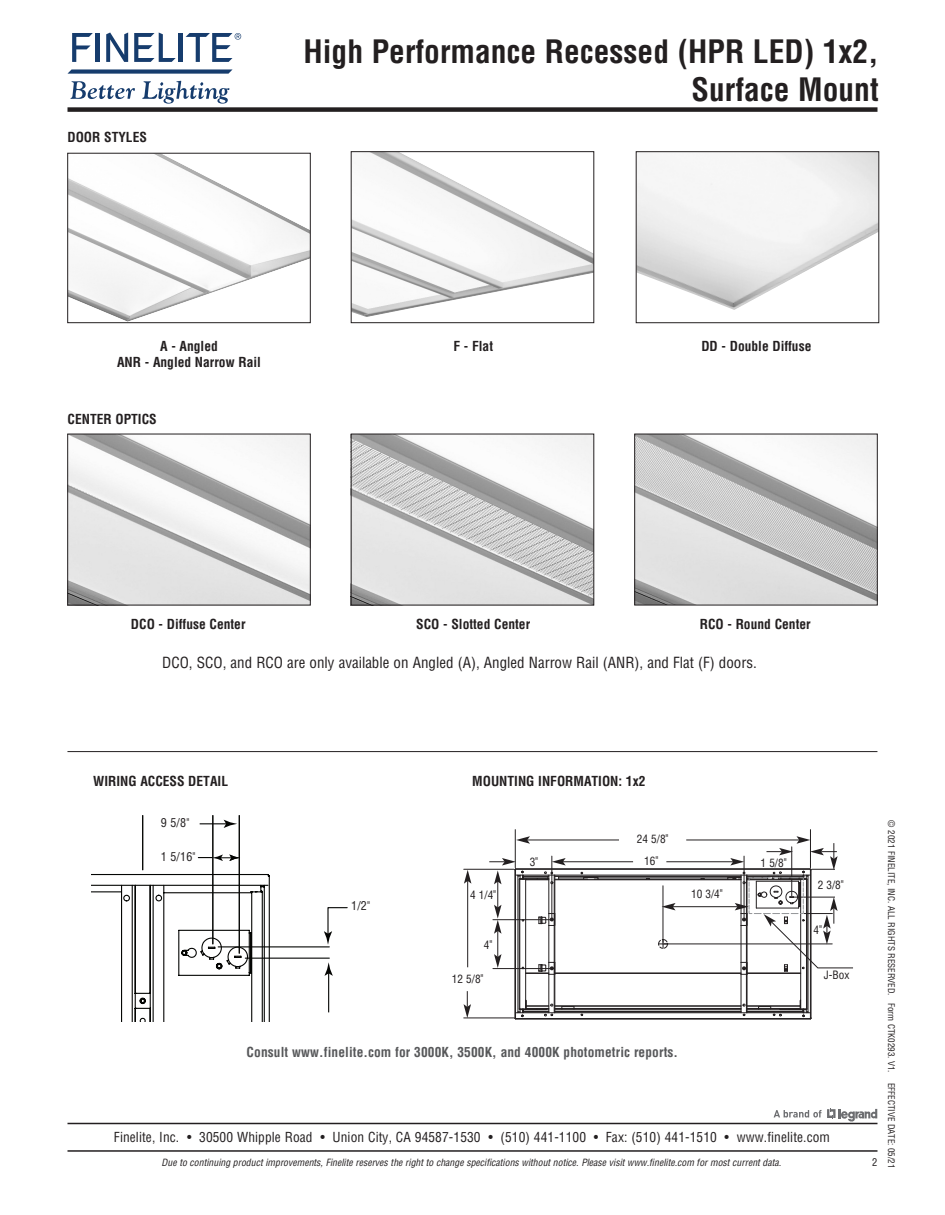
<style>
.page{position:relative;width:945px;height:1215px;background:#fff}
.page>*{position:absolute;margin:0;border:0;box-sizing:border-box;transform-origin:0 0}
.t1{font:700 condensed 31.5px/37.8px "Helvetica";color:#231f20;text-align:right}
.t2{font:condensed 15px "Helvetica";color:#231f20}
.t3{font:700 condensed 13.5px/16.2px "Helvetica";color:#231f20;text-align:center}
.t4{font:condensed 13.5px "Helvetica";letter-spacing:.01em;color:#231f20}
.t5{font:700 condensed 13.5px "Helvetica";letter-spacing:.01em;color:#57585a}
.t6{font:condensed 12px "Helvetica";color:#231f20}
.t7{font:condensed 11.25px "Helvetica";color:#231f20}
.t8{font:condensed 10.5px "Helvetica";color:#231f20}
.t9{font:italic condensed 9.75px "Helvetica";color:#231f20}
.t10{font:condensed 9px "Helvetica";color:#231f20}
.s1{font-size:12px}
</style>
<div class="page">
<svg style="left:774px;top:1108px;width:103px;height:15px"></svg>
<div style="left:68px;top:107px;width:810px;height:5px;background:#231f20"></div>
<hr style="left:68px;top:1150px;width:810px;height:2px;background:#231f20">
<hr style="left:68px;top:1123px;width:810px;height:1px;background:#231f20">
<svg style="left:72px;top:33px;width:21px;height:29px"></svg>
<div style="left:95px;top:33px;width:5px;height:29px;background:#163c6d"></div>
<svg style="left:106px;top:33px;width:22px;height:29px"></svg>
<svg style="left:134px;top:33px;width:42px;height:29px"></svg>
<hr style="left:179px;top:33px;width:4px;height:29px;background:#163c6d">
<svg style="left:186px;top:33px;width:55px;height:29px"></svg>
<svg style="left:70px;top:81px;width:65px;height:18px"></svg>
<svg style="left:142px;top:81px;width:87px;height:23px"></svg>
<svg style="left:68px;top:69px;width:165px;height:5px"></svg>
<img style="left:638px;top:153px;width:239px;height:157px">
<div style="left:636px;top:151px;width:243px;height:172px;border:1px solid #231f20"></div>
<img style="left:68px;top:436px;width:242px;height:170px">
<img style="left:351px;top:436px;width:243px;height:170px">
<img style="left:70px;top:155px;width:239px;height:166px">
<div style="left:68px;top:153px;width:243px;height:170px;border:1px solid #231f20"></div>
<img style="left:353px;top:153px;width:239px;height:164px">
<div style="left:351px;top:151px;width:243px;height:172px;border:1px solid #231f20"></div>
<img style="left:636px;top:436px;width:239px;height:167px">
<div style="left:634px;top:434px;width:243px;height:171px;border:1px solid #231f20"></div>
<svg style="left:91px;top:873px;width:179px;height:148px"></svg>
<hr style="left:91px;top:885px;width:177px;height:1px;background:#040503">
<hr style="left:142px;top:815px;width:1px;height:55px;background:#040503">
<hr style="left:239px;top:815px;width:1px;height:139px;background:#040503">
<hr style="left:212px;top:815px;width:1px;height:129px;background:#040503">
<svg style="left:200px;top:820px;width:37px;height:8px"></svg>
<hr style="left:328px;top:972px;width:1px;height:40px;background:#040503">
<svg style="left:325px;top:962px;width:8px;height:14px"></svg>
<svg style="left:198px;top:855px;width:41px;height:6px"></svg>
<hr style="left:218px;top:946px;width:111px;height:1px;background:#040503">
<hr style="left:245px;top:958px;width:84px;height:1px;background:#040503">
<svg style="left:324px;top:907px;width:24px;height:38px"></svg>
<hr style="left:515px;top:830px;width:1px;height:38px;background:#231f20">
<hr style="left:810px;top:830px;width:1px;height:38px;background:#231f20">
<hr style="left:464px;top:869px;width:50px;height:1px;background:#231f20">
<hr style="left:464px;top:1018px;width:50px;height:1px;background:#231f20">
<svg style="left:464px;top:991px;width:7px;height:27px"></svg>
<hr style="left:467px;top:881px;width:1px;height:86px;background:#231f20">
<svg style="left:464px;top:870px;width:7px;height:14px"></svg>
<svg style="left:489px;top:836px;width:364px;height:184px"></svg>
<hr style="left:67px;top:751px;width:810px;height:1px;background:#231f20">
<p class="t3" style="left:68px;top:129px;width:81px">DOOR STYLES</p>
<h1 class="t1" style="left:304px;top:33px;width:577px">High Performance Recessed (HPR LED) 1x2,<br>Surface Mount</h1>
<p class="t3" style="left:117px;top:338px;width:145px">A - Angled<br>ANR - Angled Narrow Rail</p>
<p class="t3" style="left:453px;top:338px;width:41px">F - Flat</p>
<p class="t3" style="left:701px;top:338px;width:112px">DD - Double Diffuse</p>
<p class="t3" style="left:68px;top:412px;width:91px">CENTER OPTICS</p>
<p class="t3" style="left:131px;top:616px;width:116px">DCO - Diffuse Center</p>
<p class="t2" style="left:162px;top:654px;width:596px">DCO, SCO, and RCO are only available on Angled (A), Angled Narrow Rail (ANR), and Flat (F) doors.</p>
<p class="t3" style="left:416px;top:616px;width:115px">SCO - Slotted Center</p>
<p class="t3" style="left:700px;top:616px;width:112px">RCO - Round Center</p>
<p class="t3" style="left:93px;top:773px;width:136px">WIRING ACCESS DETAIL</p>
<p class="t3" style="left:472px;top:773px;width:175px">MOUNTING INFORMATION: 1x2</p>
<p class="t6" style="left:161px;top:815px;width:30px">9 5/8"</p>
<p class="t6" style="left:161px;top:849px;width:36px">1 5/16"</p>
<p class="t6" style="left:351px;top:898px;width:20px">1/2"</p>
<p class="t7" style="left:637px;top:832px;width:33px">24 5/8<span class="s1">"</span></p>
<p class="t7" style="left:644px;top:855px;width:16px">16<span class="s1">"</span></p>
<p class="t7" style="left:530px;top:856px;width:10px">3<span class="s1">"</span></p>
<p class="t7" style="left:470px;top:888px;width:28px">4 1/4<span class="s1">"</span></p>
<p class="t7" style="left:484px;top:939px;width:10px">4<span class="s1">"</span></p>
<p class="t7" style="left:452px;top:973px;width:33px">12 5/8<span class="s1">"</span></p>
<p class="t7" style="left:691px;top:888px;width:33px">10 3/4<span class="s1">"</span></p>
<p class="t5" style="left:247px;top:1044px;width:433px">Consult www.finelite.com for 3000K, 3500K, and 4000K photometric reports.</p>
<p class="t7" style="left:761px;top:856px;width:28px">1 5/8<span class="s1">"</span></p>
<p class="t7" style="left:818px;top:878px;width:28px">2 3/8<span class="s1">"</span></p>
<p class="t7" style="left:814px;top:923px;width:10px">4<span class="s1">"</span></p>
<p class="t7" style="left:824px;top:969px;width:27px">J-Box</p>
<p class="t4" style="left:114px;top:1130px;width:718px">Finelite, Inc. • 30500 Whipple Road • Union City, CA 94587-1530 • (510) 441-1100 • Fax: (510) 441-1510 • www.finelite.com</p>
<p class="t9" style="left:162px;top:1157px;width:621px">Due to continuing product improvements, Finelite reserves the right to change specifications without notice. Please visit www.finelite.com for most current data.</p>
<p class="t8" style="left:872px;top:1156px;width:7px">2</p>
<p class="t10" style="left:896px;top:820px;width:349px;rotate:90deg">© 2021 FINELITE, INC. ALL RIGHTS RESERVED. Form CTK0293. V1. EFFECTIVE DATE: 05/21</p>
</div>
